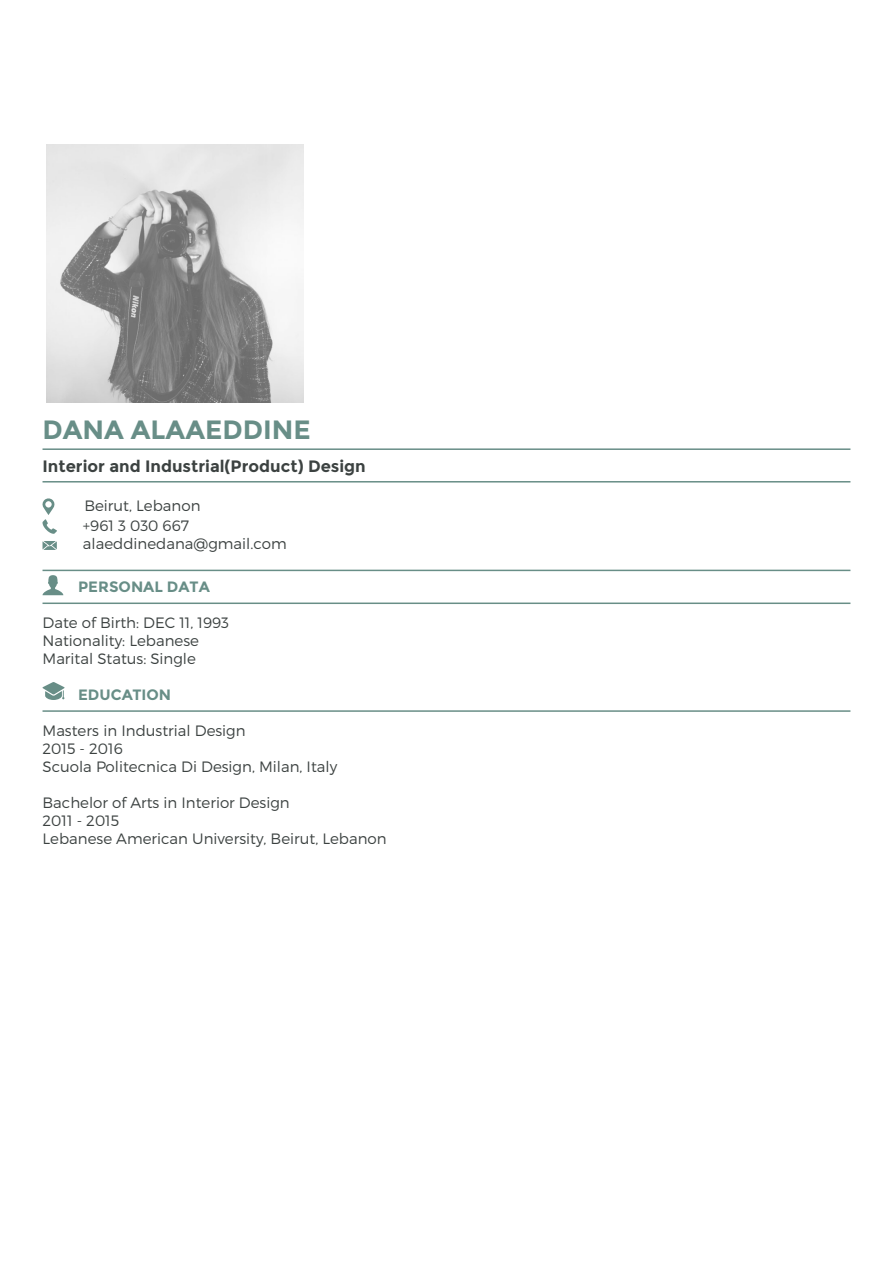
<style>
.page{position:relative;width:893px;height:1263px;background:#fff}
.page>*{position:absolute;margin:0;border:0;box-sizing:border-box;transform-origin:0 0}
.t1{font:700 26.4px "Montserrat";color:#688e87}
.t2{font:700 16.5px "Montserrat";color:#3c4241}
.t3{font:300 15px/18px "Montserrat";color:#3c4241}
.t4{font:700 15px "Montserrat";color:#688e87}
</style>
<div class="page">
<hr style="left:43px;top:602px;width:807px;height:2px;background:#688e87">
<hr style="left:43px;top:710px;width:807px;height:2px;background:#688e87">
<hr style="left:43px;top:448px;width:807px;height:2px;background:#688e87">
<hr style="left:43px;top:481px;width:807px;height:1px;background:#688e87">
<hr style="left:43px;top:570px;width:807px;height:1px;background:#688e87">
<img style="left:46px;top:145px;width:257px;height:257px">
<svg style="left:43px;top:541px;width:14px;height:9px"></svg>
<svg style="left:42px;top:498px;width:15px;height:36px"></svg>
<svg style="left:43px;top:575px;width:20px;height:20px"></svg>
<svg style="left:42px;top:682px;width:23px;height:18px"></svg>
<h1 class="t1" style="left:43px;top:414px;width:270px">DANA ALAAEDDINE</h1>
<p class="t2" style="left:43px;top:456px;width:325px">Interior and Industrial(Product) Design</p>
<p class="t3" style="left:83px;top:496px;width:119px;line-height:19.5px">Beirut, Lebanon +961 3 030 667</p>
<p class="t3" style="left:83px;top:534px;width:205px">alaeddinedana@gmail.com</p>
<p class="t4" style="left:78px;top:578px;width:133px">PERSONAL DATA</p>
<p class="t3" style="left:43px;top:613px;width:188px">Date of Birth: DEC 11, 1993<br>Nationality: Lebanese<br>Marital Status: Single</p>
<p class="t4" style="left:78px;top:686px;width:94px">EDUCATION</p>
<p class="t3" style="left:43px;top:721px;width:296px">Masters in Industrial Design<br>2015 - 2016<br>Scuola Politecnica Di Design, Milan, Italy</p>
<p class="t3" style="left:43px;top:793px;width:346px">Bachelor of Arts in Interior Design<br>2011 - 2015<br>Lebanese American University, Beirut, Lebanon</p>
</div>
